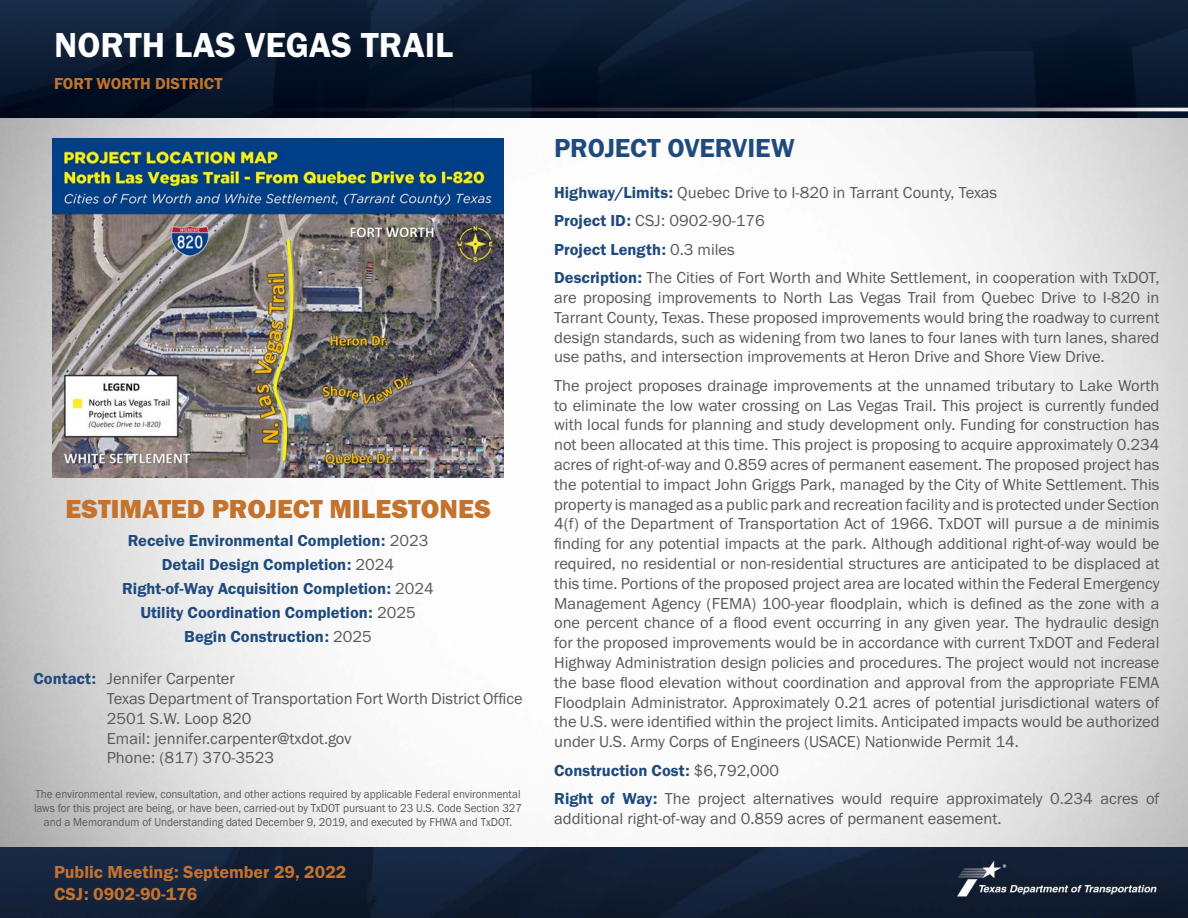
<style>
.page{position:relative;width:1188px;height:918px;background:#fff}
.page>*{position:absolute;margin:0;border:0;box-sizing:border-box;transform-origin:0 0}
.t1{font:36px "Franklin Gothic URW Dem";color:#fff}
.t2{font:27px "Franklin Gothic URW Hea";color:#c4732e}
.t3{font:27px "Franklin Gothic URW Dem";color:#1f4a7d}
.t4{font:18px "Franklin Gothic URW Dem";color:#c4732e}
.t5{font:16.5px/19.8px "Franklin Gothic URW Boo";color:#595959;text-align:justify}
.t6{font:16.5px "Franklin Gothic URW Dem";color:#1f4a7d}
.t7{font:16.5px "Franklin Gothic URW Dem";color:#c4732e}
.t8{font:12px/14.4px "Franklin Gothic URW Boo";color:#595959;text-align:center;scale:.93 1}
.s1{font-family:"Franklin Gothic URW Boo";color:#595959}
.s2{font-family:"Franklin Gothic URW Dem";color:#1f4a7d}
</style>
<div class="page">
<img style="left:1px;top:118px;width:1186px;height:729px">
<img style="left:0;top:0;width:1188px;height:118px">
<img style="left:0;top:847px;width:1188px;height:71px">
<img style="left:52px;top:139px;width:452px;height:338px">
<p class="t1" style="left:54px;top:23px;width:401px">NORTH LAS VEGAS TRAIL</p>
<p class="t7" style="left:54px;top:73px;width:170px">FORT WORTH DISTRICT</p>
<p class="t2" style="left:65px;top:491px;width:427px">ESTIMATED PROJECT MILESTONES</p>
<p class="t6" style="left:128px;top:531px;width:302px">Receive Environmental Completion: <span class="s1">2023</span></p>
<p class="t6" style="left:162px;top:555px;width:234px">Detail Design Completion: <span class="s1">2024</span></p>
<p class="t6" style="left:122px;top:579px;width:313px">Right-of-Way Acquisition Completion: <span class="s1">2024</span></p>
<p class="t6" style="left:140px;top:603px;width:277px">Utility Coordination Completion: <span class="s1">2025</span></p>
<p class="t6" style="left:184px;top:627px;width:189px">Begin Construction: <span class="s1">2025</span></p>
<p class="t5" style="left:33px;top:669px;width:203px"><span class="s2">Contact:</span> Jennifer Carpenter</p>
<p class="t5" style="left:107px;top:688px;width:417px">Texas Department of Transportation Fort Worth District Office</p>
<p class="t5" style="left:107px;top:708px;width:146px">2501 S.W. Loop 820</p>
<p class="t5" style="left:107px;top:728px;width:246px">Email: jennifer.carpenter@txdot.gov</p>
<p class="t5" style="left:107px;top:748px;width:169px">Phone: (817) 370-3523</p>
<p class="t8" style="left:34px;top:786px;width:526px">The environmental review, consultation, and other actions required by applicable Federal environmental laws for this project are being, or have been, carried-out by TxDOT pursuant to 23 U.S. Code Section 327 and a Memorandum of Understanding dated December 9, 2019, and executed by FHWA and TxDOT.</p>
<p class="t4" style="left:54px;top:861px;width:294px">Public Meeting: September 29, 2022</p>
<p class="t4" style="left:54px;top:883px;width:145px">CSJ: 0902-90-176</p>
<p class="t3" style="left:554px;top:131px;width:242px">PROJECT OVERVIEW</p>
<p class="t5" style="left:554px;top:182px;width:445px"><span class="s2">Highway/Limits:</span> Quebec Drive to I-820 in Tarrant County, Texas</p>
<p class="t5" style="left:554px;top:211px;width:212px"><span class="s2">Project ID:</span> CSJ: 0902-90-176</p>
<p class="t6" style="left:554px;top:239px;width:182px">Project Length: <span class="s1">0.3 miles</span></p>
<p class="t5" style="left:554px;top:267px;width:607px"><span class="s2">Description:</span> The Cities of Fort Worth and White Settlement, in cooperation with TxDOT, are proposing improvements to North Las Vegas Trail from Quebec Drive to I-820 in Tarrant County, Texas. These proposed improvements would bring the roadway to current design standards, such as widening from two lanes to four lanes with turn lanes, shared use paths, and intersection improvements at Heron Drive and Shore View Drive.</p>
<p class="t5" style="left:554px;top:375px;width:607px">The project proposes drainage improvements at the unnamed tributary to Lake Worth to eliminate the low water crossing on Las Vegas Trail. This project is currently funded with local funds for planning and study development only. Funding for construction has not been allocated at this time. This project is proposing to acquire approximately 0.234 acres of right-of-way and 0.859 acres of permanent easement. The proposed project has the potential to impact John Griggs Park, managed by the City of White Settlement. This property is managed as a public park and recreation facility and is protected under Section 4(f) of the Department of Transportation Act of 1966. TxDOT will pursue a de minimis finding for any potential impacts at the park. Although additional right-of-way would be required, no residential or non-residential structures are anticipated to be displaced at this time. Portions of the proposed project area are located within the Federal Emergency Management Agency (FEMA) 100-year floodplain, which is defined as the zone with a one percent chance of a flood event occurring in any given year. The hydraulic design for the proposed improvements would be in accordance with current TxDOT and Federal Highway Administration design policies and procedures. The project would not increase the base flood elevation without coordination and approval from the appropriate FEMA Floodplain Administrator. Approximately 0.21 acres of potential jurisdictional waters of the U.S. were identified within the project limits. Anticipated impacts would be authorized under U.S. Army Corps of Engineers (USACE) Nationwide Permit 14.</p>
<p class="t6" style="left:554px;top:760px;width:227px">Construction Cost: <span class="s1">$6,792,000</span></p>
<p class="t5" style="left:554px;top:788px;width:607px"><span class="s2">Right of Way:</span> The project alternatives would require approximately 0.234 acres of additional right-of-way and 0.859 acres of permanent easement.</p>
</div>
